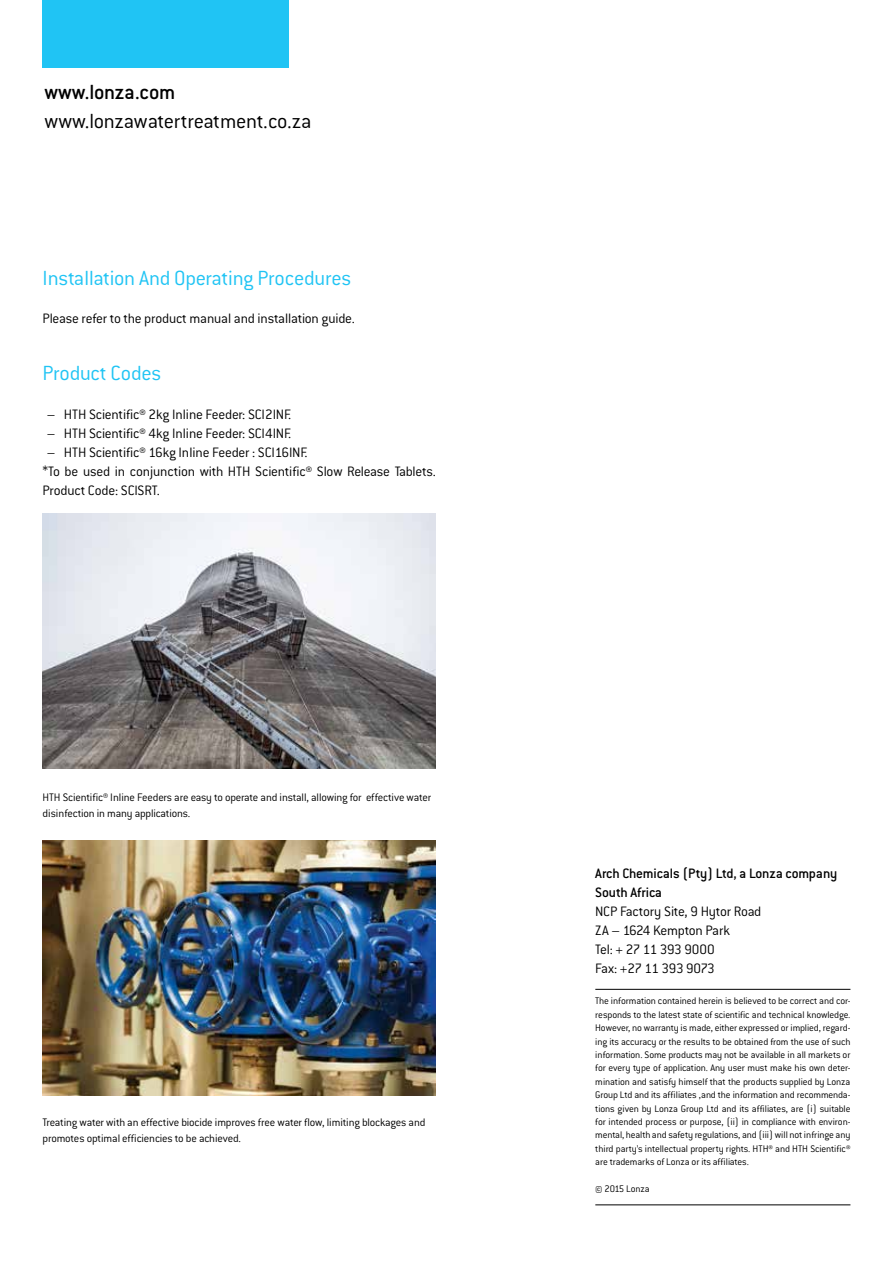
<style>
.page{position:relative;width:893px;height:1263px;background:#fff}
.page>*{position:absolute;margin:0;border:0;box-sizing:border-box;transform-origin:0 0}
.t1{font:22.5px "Conduit ITC Light";letter-spacing:-.015em;color:#20c4f4}
.t2{font:22.5px "Conduit ITC Light";letter-spacing:-.015em;color:#000}
.t3{font:22.5px "Conduit ITC Medium";letter-spacing:-.01em;color:#000}
.t4{font:15px/19.2px "Conduit ITC Light";letter-spacing:-.015em;color:#000}
.t5{font:15px/19.2px "Conduit ITC Medium";letter-spacing:-.015em;color:#000}
.t6{font:12px/15.3px "Conduit ITC Light";letter-spacing:-.015em;color:#000}
.t7{font:10.5px/13.4px "Conduit ITC Light";letter-spacing:-.01em;color:#000;text-align:justify}
</style>
<div class="page">
<div style="left:43px;top:0;width:246px;height:68px;background:#20c4f4"></div>
<hr style="left:595px;top:989px;width:255px;height:1px;background:#000">
<hr style="left:595px;top:1204px;width:255px;height:1px;background:#000">
<img style="left:43px;top:514px;width:393px;height:255px">
<img style="left:43px;top:840px;width:393px;height:255px">
<h1 class="t3" style="left:45px;top:79px;width:132px">www.lonza.com</h1>
<h1 class="t2" style="left:45px;top:107px;width:268px">www.lonzawatertreatment.co.za</h1>
<h1 class="t1" style="left:43px;top:264px;width:310px">Installation And Operating Procedures</h1>
<h2 class="t4" style="left:43px;top:308px;width:314px">Please refer to the product manual and installation guide.</h2>
<h1 class="t1" style="left:43px;top:360px;width:120px">Product Codes</h1>
<h2 class="t4" style="left:47px;top:404px;width:246px">– HTH Scientific® 2kg Inline Feeder: SCI2INF.</h2>
<h2 class="t4" style="left:47px;top:423px;width:246px">– HTH Scientific® 4kg Inline Feeder: SCI4INF.</h2>
<h2 class="t4" style="left:43px;top:442px;width:395px">– HTH Scientific® 16kg Inline Feeder : SCI16INF.<br>*To be used in conjunction with HTH Scientific® Slow Release Tablets.<br>Product Code: SCISRT.</h2>
<p class="t6" style="left:43px;top:789px;width:390px">HTH Scientific® Inline Feeders are easy to operate and install, allowing for effective water disinfection in many applications.</p>
<p class="t6" style="left:43px;top:1115px;width:384px">Treating water with an effective biocide improves free water flow, limiting blockages and promotes optimal efficiencies to be achieved.</p>
<h2 class="t5" style="left:595px;top:863px;width:243px">Arch Chemicals (Pty) Ltd, a Lonza company<br>South Africa</h2>
<h2 class="t4" style="left:595px;top:901px;width:168px">NCP Factory Site, 9 Hytor Road<br>ZA – 1624 Kempton Park<br>Tel: + 27 11 393 9000<br>Fax: +27 11 393 9073</h2>
<p class="t7" style="left:595px;top:994px;width:257px">The information contained herein is believed to be correct and cor&shy;responds to the latest state of scientific and technical knowledge.<br>However, no warranty is made, either expressed or implied, regard&shy;ing its accuracy or the results to be obtained from the use of such information. Some products may not be available in all markets or for every type of application. Any user must make his own deter&shy;mination and satisfy himself that the products supplied by Lonza Group Ltd and its affiliates ,and the information and recommenda&shy;tions given by Lonza Group Ltd and its affiliates, are (i) suitable for intended process or purpose, (ii) in compliance with environ&shy;mental, health and safety regulations, and (iii) will not infringe any third party’s intellectual property rights. HTH® and HTH Scientific® are trademarks of Lonza or its affiliates.</p>
<p class="t7" style="left:595px;top:1181px;width:56px">© 2015 Lonza</p>
</div>
